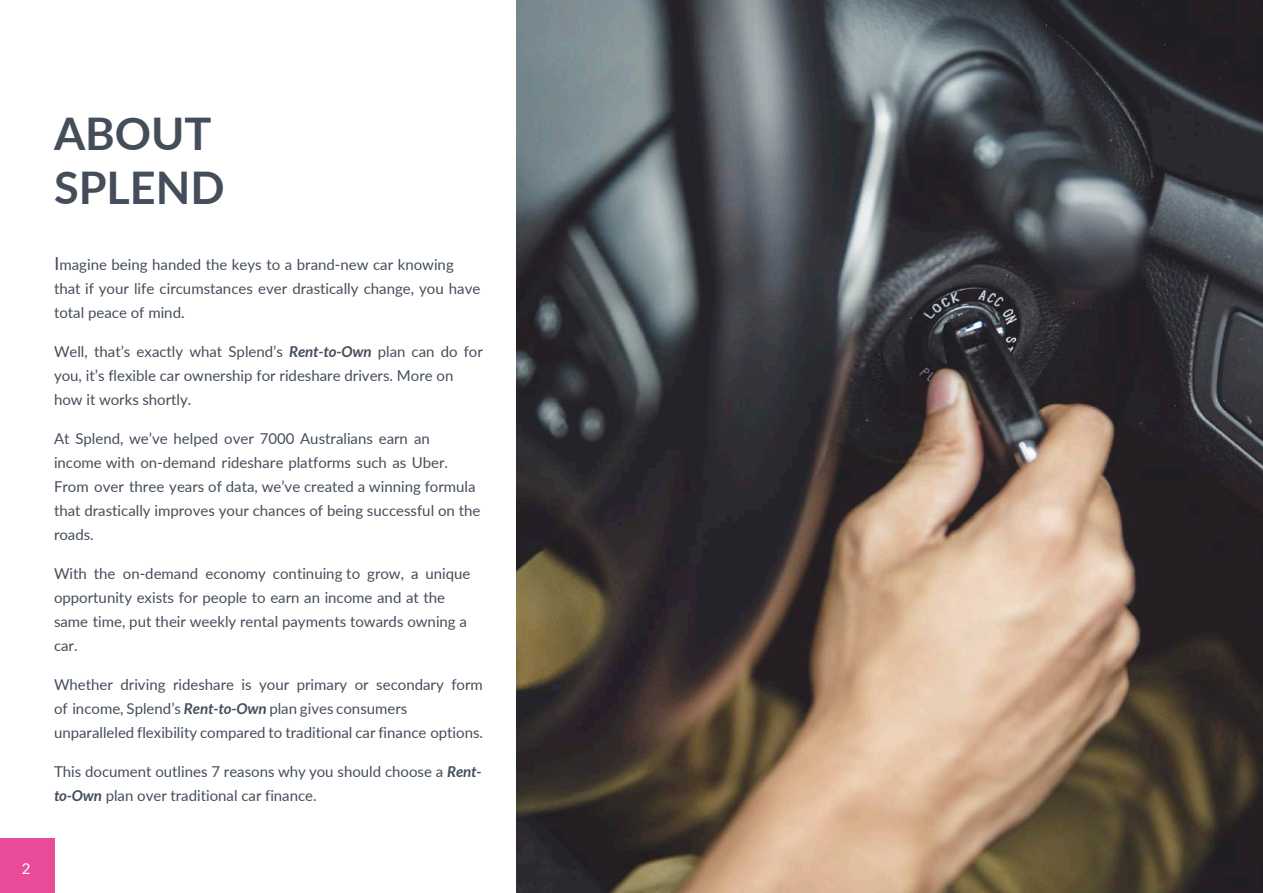
<style>
.page{position:relative;width:1263px;height:893px;background:#fff}
.page>*{position:absolute;margin:0;border:0;box-sizing:border-box;transform-origin:0 0}
.t1{font:700 45px/54px "Lato";color:#444e5b}
.t2{font:15px/24px "Lato";color:#444e5b}
.t3{font:15px "Lato";color:#fff}
.s1{font-size:18px}
.s2{font-weight:700;font-style:italic}
</style>
<div class="page">
<div style="left:0;top:839px;width:54px;height:54px;background:#ea4b99"></div>
<img style="left:517px;top:0;width:746px;height:893px">
<p class="t3" style="left:22px;top:857px;width:10px">2</p>
<h1 class="t1" style="left:54px;top:105px;width:172px">ABOUT<br>SPLEND</h1>
<p class="t2" style="left:54px;top:251px;width:428px"><span class="s1">I</span>magine being handed the keys to a brand-new car knowing that if your life circumstances ever drastically change, you have total peace of mind.</p>
<p class="t2" style="left:54px;top:338px;width:430px">Well, that’s exactly what Splend’s <span class="s2">Rent-to-Own</span> plan can do for you, it’s flexible car ownership for rideshare drivers. More on how it works shortly.</p>
<p class="t2" style="left:54px;top:425px;width:428px">At Splend, we’ve helped over 7000 Australians earn an income with on-demand rideshare platforms such as Uber.<br>From over three years of data, we’ve created a winning formula that drastically improves your chances of being successful on the roads.</p>
<p class="t2" style="left:54px;top:560px;width:418px">With the on-demand economy continuing to grow, a unique opportunity exists for people to earn an income and at the same time, put their weekly rental payments towards owning a car.</p>
<p class="t2" style="left:54px;top:671px;width:431px">Whether driving rideshare is your primary or secondary form of income, Splend’s <span class="s2">Rent-to-Own</span> plan gives consumers unparalleled flexibility compared to traditional car finance options.</p>
<p class="t2" style="left:54px;top:758px;width:429px">This document outlines 7 reasons why you should choose a <span class="s2">Rent&shy;to-Own</span> plan over traditional car finance.</p>
</div>
